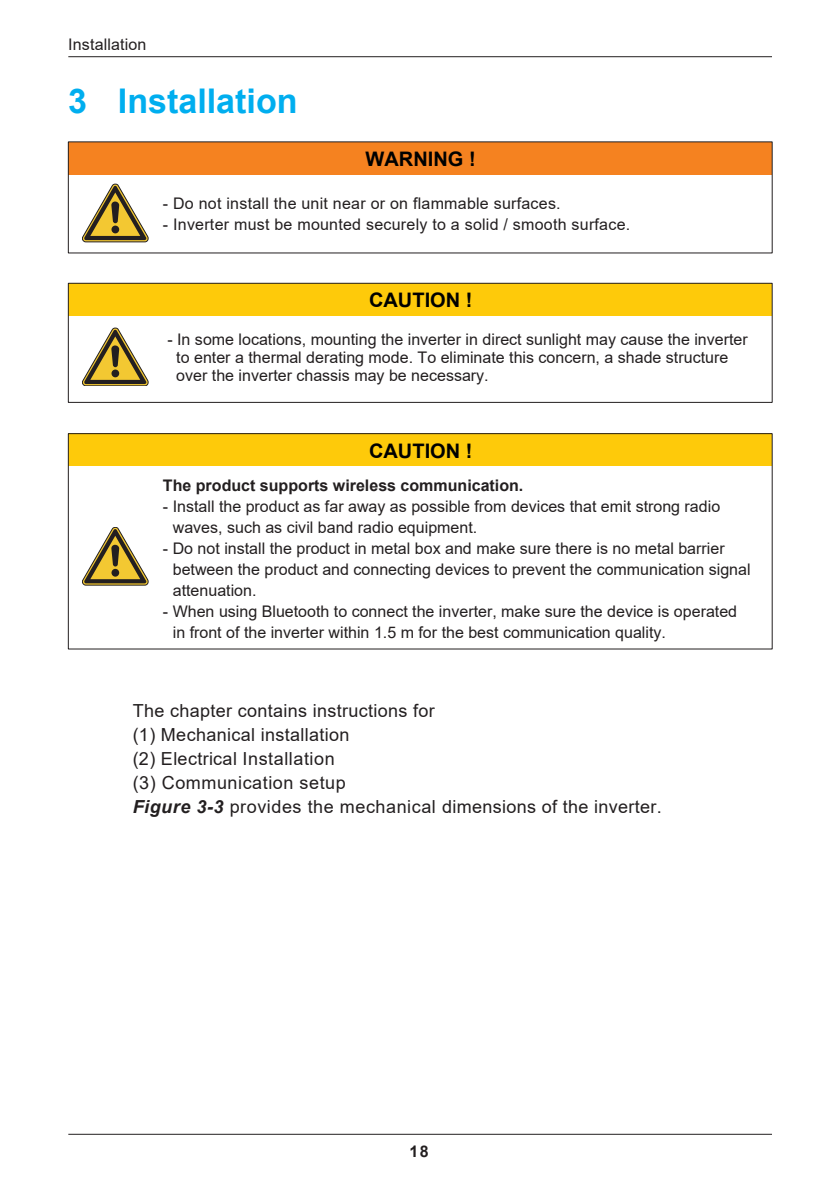
<style>
.page{position:relative;width:840px;height:1191px;background:#fff}
.page>*{position:absolute;margin:0;border:0;box-sizing:border-box;transform-origin:0 0}
.t1{font:700 34px "Arial";color:#00aeef}
.t2{font:700 20px "Arial";color:#000}
.t3{font:18px/24px "Arial";letter-spacing:.02em;color:#231f20}
.t4{font:16px/21px "Arial";color:#231f20}
.t5{font:700 16px "Arial";color:#231f20}
.s1{font-weight:700;font-style:italic}
</style>
<div class="page">
<div style="left:68px;top:283px;width:703px;height:33px;background:#feca0a"></div>
<div style="left:68px;top:142px;width:703px;height:32px;background:#f58220"></div>
<svg style="left:82px;top:328px;width:66px;height:58px"></svg>
<svg style="left:82px;top:184px;width:66px;height:58px"></svg>
<div style="left:68px;top:283px;width:704px;height:120px;border:1px solid #231f20"></div>
<div style="left:68px;top:433px;width:703px;height:33px;background:#feca0a"></div>
<svg style="left:82px;top:527px;width:66px;height:58px"></svg>
<div style="left:68px;top:433px;width:704px;height:216px;border:1px solid #231f20"></div>
<hr style="left:68px;top:1133px;width:703px;height:1px;background:#231f20">
<hr style="left:68px;top:56px;width:703px;height:1px;background:#231f20">
<p class="t4" style="left:68px;top:34px;width:80px">Installation</p>
<h1 class="t1" style="left:68px;top:77px;width:231px">3 Installation</h1>
<p class="t2" style="left:365px;top:145px;width:111px">WARNING !</p>
<p class="t4" style="left:163px;top:193px;width:399px">- Do not install the unit near or on flammable surfaces.</p>
<p class="t4" style="left:163px;top:214px;width:468px">- Inverter must be mounted securely to a solid / smooth surface.</p>
<p class="t2" style="left:369px;top:286px;width:105px">CAUTION !</p>
<p class="t4" style="left:176px;top:330px;width:572px;line-height:18px;text-indent:-9px">- In some locations, mounting the inverter in direct sunlight may cause the inverter to enter a thermal derating mode. To eliminate this concern, a shade structure over the inverter chassis may be necessary.</p>
<p class="t2" style="left:369px;top:436px;width:105px">CAUTION !</p>
<p class="t5" style="left:163px;top:473px;width:362px">The product supports wireless communication.</p>
<p class="t4" style="left:173px;top:495px;width:548px;text-indent:-10px">- Install the product as far away as possible from devices that emit strong radio waves, such as civil band radio equipment.</p>
<p class="t4" style="left:173px;top:537px;width:579px;text-indent:-10px">- Do not install the product in metal box and make sure there is no metal barrier between the product and connecting devices to prevent the communication signal attenuation.</p>
<p class="t4" style="left:173px;top:600px;width:565px;text-indent:-10px">- When using Bluetooth to connect the inverter, make sure the device is operated in front of the inverter within 1.5 m for the best communication quality.</p>
<p class="t3" style="left:133px;top:698px;width:530px">The chapter contains instructions for<br>(1) Mechanical installation<br>(2) Electrical Installation<br>(3) Communication setup<br><span class="s1">Figure 3-3</span> provides the mechanical dimensions of the inverter.</p>
<p class="t5" style="left:409px;top:1140px;width:21px">18</p>
</div>
